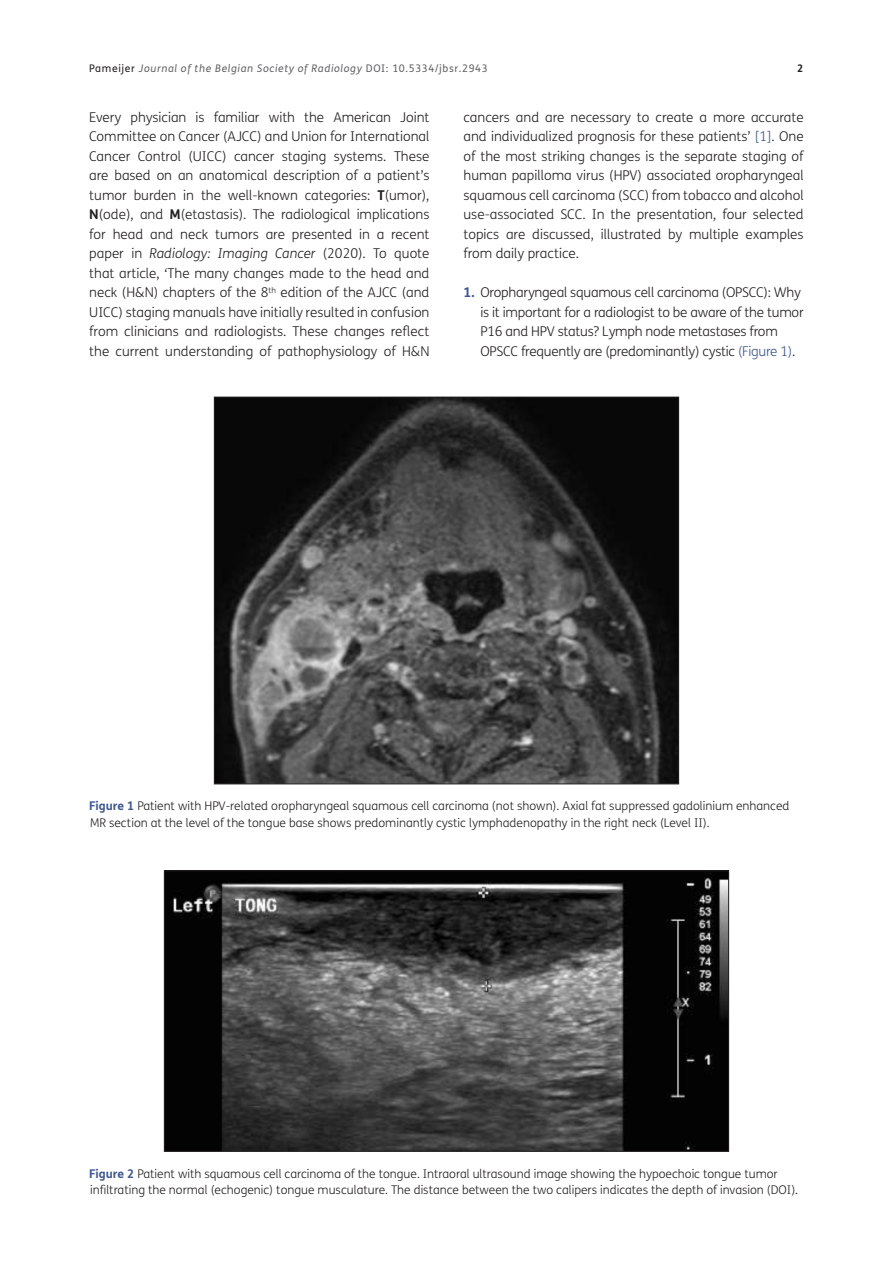
<style>
.page{position:relative;width:893px;height:1263px;background:#fff}
.page>*{position:absolute;margin:0;border:0;box-sizing:border-box;transform-origin:0 0}
.Body_Copy_-_1st_Para{font:300 13.5px/19.5px "FS Me";color:#231f20;text-align:justify}
.Numbered_Copy{font:300 13.5px/19.5px "FS Me";letter-spacing:-.015em;color:#231f20}
.Figure_copy{font:300 12px/16.5px "FS Me";color:#231f20}
.t1{font:italic 10.5px "FS Me";letter-spacing:.06em;color:#636366}
.t2{font:700 10.5px "FS Me";color:#231f20}
.s1{font-style:normal;color:#231f20}
.s2{font-style:normal}
.s3{font-weight:700}
.s4{font-style:italic}
.s5{color:#3e578e}
.s6{font-weight:700;color:#3e578e}
</style>
<div class="page">
<img style="left:216px;top:399px;width:461px;height:383px">
<img style="left:166px;top:872px;width:561px;height:278px">
<div style="left:164px;top:870px;width:565px;height:282px;border:1px solid #231f20"></div>
<p class="t1" style="left:89px;top:62px;width:400px"><span class="s1">Pameijer</span> Journal of the Belgian Society of Radiology <span class="s2">DOI: 10.5334/jbsr.2943</span></p>
<p class="t2" style="left:797px;top:61px;width:8px">2</p>
<p class="Body_Copy_-_1st_Para" style="left:89px;top:107px;width:342px">Every physician is familiar with the American Joint Committee on Cancer (AJCC) and Union for International Cancer Control (UICC) cancer staging systems. These are based on an anatomical description of a patient’s tumor burden in the well-known categories: <span class="s3">T</span>(umor), <span class="s3">N</span>(ode), and <span class="s3">M</span>(etastasis). The radiological implications for head and neck tumors are presented in a recent paper in <span class="s4">Radiology: Imaging Cancer</span> (2020). To quote that article, ‘The many changes made to the head and neck (H&amp;N) chapters of the 8<sup>th</sup> edition of the AJCC (and UICC) staging manuals have initially resulted in confusion from clinicians and radiologists. These changes reflect the current understanding of pathophysiology of H&amp;N</p>
<p class="Body_Copy_-_1st_Para" style="left:463px;top:107px;width:342px">cancers and are necessary to create a more accurate and individualized prognosis for these patients’ <span class="s5">[1]</span>. One of the most striking changes is the separate staging of human papilloma virus (HPV) associated oropharyngeal squamous cell carcinoma (SCC) from tobacco and alcohol use-associated SCC. In the presentation, four selected topics are discussed, illustrated by multiple examples from daily practice.</p>
<p class="Numbered_Copy" style="left:480px;top:283px;width:325px;text-indent:-17px"><span class="s6">1.</span> Oropharyngeal squamous cell carcinoma (OPSCC): Why is it important for a radiologist to be aware of the tumor P16 and HPV status? Lymph node metastases from OPSCC frequently are (predominantly) cystic <span class="s5">(Figure 1)</span>.</p>
<p class="Figure_copy" style="left:89px;top:798px;width:702px"><span class="s6">Figure 1</span> Patient with HPV-related oropharyngeal squamous cell carcinoma (not shown). Axial fat suppressed gadolinium enhanced<br>MR section at the level of the tongue base shows predominantly cystic lymphadenopathy in the right neck (Level II).</p>
<p class="Figure_copy" style="left:89px;top:1165px;width:710px"><span class="s6">Figure 2</span> Patient with squamous cell carcinoma of the tongue. Intraoral ultrasound image showing the hypoechoic tongue tumor infiltrating the normal (echogenic) tongue musculature. The distance between the two calipers indicates the depth of invasion (DOI).</p>
</div>
